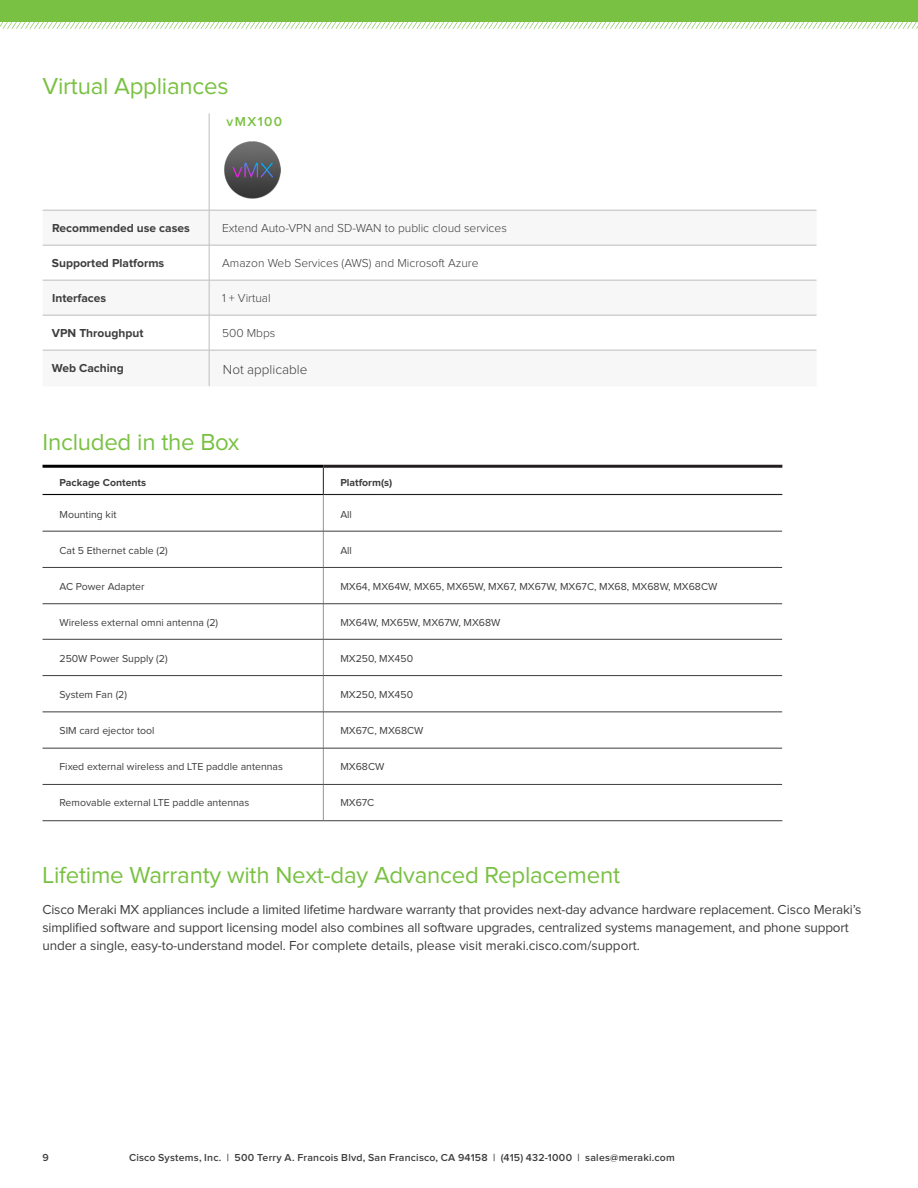
<style>
.page{position:relative;width:918px;height:1188px;background:#fff}
.page>*{position:absolute;margin:0;border:0;box-sizing:border-box;transform-origin:0 0}
.H2_Rule{font:24px "Proxima Nova";letter-spacing:-.01em;color:#79c142}
.t1{font:13.5px/18px "Proxima Nova";letter-spacing:-.01em;color:#3e3e3f}
.t2{font:300 13.5px "Proxima Nova";color:#3e3e3f}
.t3{font:600 13.5px "Proxima Nova";letter-spacing:.1em;color:#79c142}
.t4{font:300 12px "Proxima Nova";color:#3e3e3f}
.t5{font:700 12px "Proxima Nova";color:#3e3e3f}
.Body_Row{font:10.5px "Proxima Nova";color:#3e3e3f}
.t6{font:600 10.5px "Proxima Nova";letter-spacing:.02em;color:#3e3e3f}
.Paragraph_Style_1{font:700 10.5px "Proxima Nova";color:#3e3e3f}
</style>
<div class="page">
<div style="left:0;top:0;width:918px;height:22px;background:#79c142"></div>
<svg style="left:0;top:22px;width:918px;height:7px"></svg>
<svg style="left:43px;top:210px;width:774px;height:176px"></svg>
<hr style="left:209px;top:113px;width:1px;height:97px;background:#bcbdc0">
<hr style="left:209px;top:210px;width:1px;height:35px;background:#bcbdc0">
<hr style="left:209px;top:245px;width:1px;height:35px;background:#bcbdc0">
<hr style="left:209px;top:280px;width:1px;height:35px;background:#bcbdc0">
<hr style="left:209px;top:315px;width:1px;height:35px;background:#bcbdc0">
<hr style="left:209px;top:350px;width:1px;height:36px;background:#bcbdc0">
<hr style="left:43px;top:210px;width:166px;height:1px;background:#bcbdc0">
<hr style="left:209px;top:210px;width:607px;height:1px;background:#bcbdc0">
<hr style="left:209px;top:245px;width:607px;height:1px;background:#bcbdc0">
<hr style="left:209px;top:280px;width:607px;height:1px;background:#bcbdc0">
<hr style="left:43px;top:315px;width:166px;height:1px;background:#bcbdc0">
<hr style="left:209px;top:315px;width:607px;height:1px;background:#bcbdc0">
<hr style="left:43px;top:350px;width:166px;height:1px;background:#bcbdc0">
<hr style="left:209px;top:350px;width:607px;height:1px;background:#bcbdc0">
<hr style="left:43px;top:245px;width:166px;height:1px;background:#bcbdc0">
<hr style="left:43px;top:280px;width:166px;height:1px;background:#bcbdc0">
<img style="left:224px;top:142px;width:56px;height:56px">
<svg style="left:323px;top:468px;width:1px;height:26px"></svg>
<hr style="left:323px;top:495px;width:1px;height:36px;background:#939598">
<hr style="left:323px;top:531px;width:1px;height:36px;background:#939598">
<hr style="left:323px;top:568px;width:1px;height:36px;background:#939598">
<hr style="left:323px;top:604px;width:1px;height:35px;background:#939598">
<hr style="left:323px;top:639px;width:1px;height:36px;background:#939598">
<hr style="left:323px;top:676px;width:1px;height:36px;background:#939598">
<hr style="left:323px;top:712px;width:1px;height:36px;background:#939598">
<hr style="left:323px;top:748px;width:1px;height:36px;background:#939598">
<hr style="left:323px;top:785px;width:1px;height:36px;background:#939598">
<hr style="left:43px;top:531px;width:280px;height:1px;background:#3e3e3f">
<hr style="left:323px;top:531px;width:459px;height:1px;background:#3e3e3f">
<hr style="left:43px;top:567px;width:280px;height:1px;background:#3e3e3f">
<hr style="left:323px;top:567px;width:459px;height:1px;background:#3e3e3f">
<hr style="left:43px;top:603px;width:280px;height:1px;background:#3e3e3f">
<hr style="left:323px;top:603px;width:459px;height:1px;background:#3e3e3f">
<hr style="left:43px;top:639px;width:280px;height:1px;background:#3e3e3f">
<hr style="left:323px;top:639px;width:459px;height:1px;background:#3e3e3f">
<hr style="left:43px;top:675px;width:280px;height:1px;background:#3e3e3f">
<hr style="left:323px;top:675px;width:459px;height:1px;background:#3e3e3f">
<hr style="left:43px;top:712px;width:280px;height:1px;background:#3e3e3f">
<hr style="left:323px;top:712px;width:459px;height:1px;background:#3e3e3f">
<hr style="left:43px;top:748px;width:280px;height:1px;background:#3e3e3f">
<hr style="left:323px;top:748px;width:459px;height:1px;background:#3e3e3f">
<hr style="left:43px;top:784px;width:280px;height:1px;background:#3e3e3f">
<hr style="left:323px;top:784px;width:459px;height:1px;background:#3e3e3f">
<hr style="left:43px;top:820px;width:280px;height:1px;background:#3e3e3f">
<hr style="left:323px;top:820px;width:459px;height:1px;background:#3e3e3f">
<hr style="left:323px;top:465px;width:459px;height:3px;background:#231f20">
<hr style="left:323px;top:494px;width:459px;height:1px;background:#231f20">
<hr style="left:43px;top:465px;width:280px;height:3px;background:#000">
<hr style="left:43px;top:494px;width:280px;height:1px;background:#000">
<p class="H2_Rule" style="left:43px;top:75px;width:188px">Virtual Appliances</p>
<p class="t3" style="left:227px;top:115px;width:57px">vMX100</p>
<p class="t5" style="left:52px;top:223px;width:139px">Recommended use cases</p>
<p class="t4" style="left:222px;top:223px;width:286px">Extend Auto-VPN and SD-WAN to public cloud services</p>
<p class="t5" style="left:52px;top:258px;width:114px">Supported Platforms</p>
<p class="t4" style="left:222px;top:258px;width:258px">Amazon Web Services (AWS) and Microsoft Azure</p>
<p class="t5" style="left:52px;top:293px;width:56px">Interfaces</p>
<p class="t4" style="left:222px;top:293px;width:50px">1 + Virtual</p>
<p class="t5" style="left:52px;top:328px;width:93px">VPN Throughput</p>
<p class="t4" style="left:222px;top:328px;width:55px">500 Mbps</p>
<p class="t5" style="left:52px;top:363px;width:73px">Web Caching</p>
<p class="t2" style="left:223px;top:363px;width:86px">Not applicable</p>
<p class="H2_Rule" style="left:43px;top:431px;width:199px">Included in the Box</p>
<p class="Paragraph_Style_1" style="left:60px;top:478px;width:88px">Package Contents</p>
<p class="Paragraph_Style_1" style="left:340px;top:478px;width:53px">Platform(s)</p>
<p class="Body_Row" style="left:60px;top:509px;width:58px">Mounting kit</p>
<p class="Body_Row" style="left:340px;top:509px;width:13px">All</p>
<p class="Body_Row" style="left:60px;top:545px;width:110px">Cat 5 Ethernet cable (2)</p>
<p class="Body_Row" style="left:340px;top:545px;width:13px">All</p>
<p class="Body_Row" style="left:60px;top:581px;width:87px">AC Power Adapter</p>
<p class="Body_Row" style="left:340px;top:581px;width:379px">MX64, MX64W, MX65, MX65W, MX67, MX67W, MX67C, MX68, MX68W, MX68CW</p>
<p class="Body_Row" style="left:60px;top:617px;width:160px">Wireless external omni antenna (2)</p>
<p class="Body_Row" style="left:340px;top:617px;width:162px">MX64W, MX65W, MX67W, MX68W</p>
<p class="Body_Row" style="left:60px;top:653px;width:110px">250W Power Supply (2)</p>
<p class="Body_Row" style="left:340px;top:653px;width:74px">MX250, MX450</p>
<p class="Body_Row" style="left:60px;top:689px;width:69px">System Fan (2)</p>
<p class="Body_Row" style="left:340px;top:689px;width:74px">MX250, MX450</p>
<p class="Body_Row" style="left:60px;top:725px;width:96px">SIM card ejector tool</p>
<p class="Body_Row" style="left:340px;top:725px;width:85px">MX67C, MX68CW</p>
<p class="Body_Row" style="left:60px;top:761px;width:225px">Fixed external wireless and LTE paddle antennas</p>
<p class="Body_Row" style="left:340px;top:761px;width:45px">MX68CW</p>
<p class="Body_Row" style="left:60px;top:797px;width:191px">Removable external LTE paddle antennas</p>
<p class="Body_Row" style="left:340px;top:797px;width:36px">MX67C</p>
<h2 class="H2_Rule" style="left:43px;top:864px;width:579px">Lifetime Warranty with Next-day Advanced Replacement</h2>
<p class="t1" style="left:43px;top:901px;width:821px">Cisco Meraki MX appliances include a limited lifetime hardware warranty that provides next-day advance hardware replacement. Cisco Meraki’s simplified software and support licensing model also combines all software upgrades, centralized systems management, and phone support under a single, easy-to-understand model. For complete details, please visit meraki.cisco.com/support.</p>
<p class="t6" style="left:43px;top:1153px;width:8px">9</p>
<p class="t6" style="left:129px;top:1152px;width:547px">Cisco Systems, Inc. | 500 Terry A. Francois Blvd, San Francisco, CA 94158 | (415) 432-1000 | sales@meraki.com</p>
</div>
